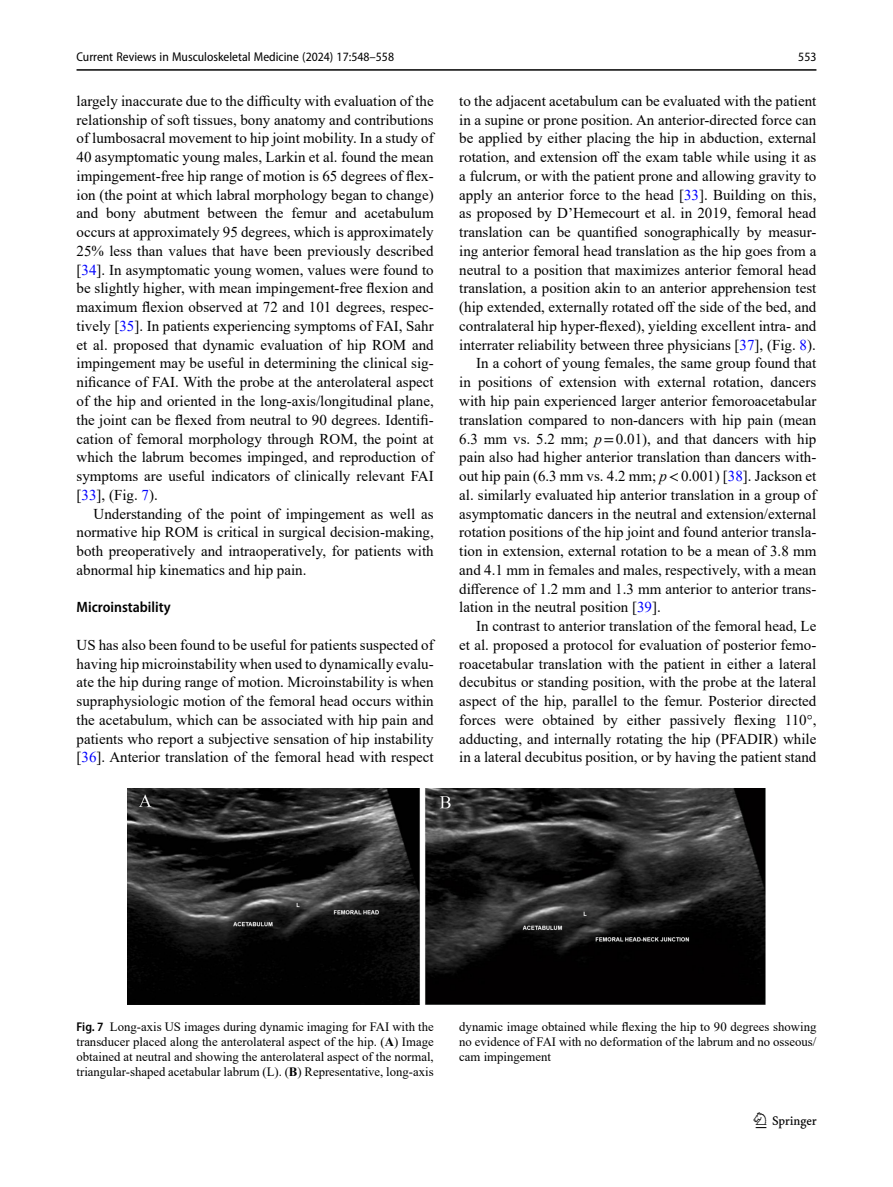
<style>
.page{position:relative;width:893px;height:1187px;background:#fff}
.page>*{position:absolute;margin:0;border:0;box-sizing:border-box;transform-origin:0 0}
.t1{font:22.5px "Springnew";color:#000}
.Body_Text{font:15px/18.8px "Times New Roman";color:#000;text-align:justify}
.Body_Text_Indent{font:15px/18.8px "Times New Roman";color:#000;text-align:justify}
.Head_3{font:600 semi-condensed 15px "Myriad Pro";color:#000}
.Figure_Caption{font:12.75px/15px "Times New Roman";color:#000;text-align:justify}
.t2{font:semi-condensed 12.75px "Myriad Pro";color:#000}
.s1{color:#00f}
.s2{font-style:italic}
.s3{font-family:"STIX"}
.s4{font-family:"Myriad Pro";font-weight:600;font-stretch:semi-condensed}
.s5{font-weight:700}
</style>
<div class="page">
<hr style="left:77px;top:69px;width:739px;height:2px;background:#000">
<img style="left:128px;top:788px;width:637px;height:216px">
<p class="t2" style="left:77px;top:49px;width:319px">Current Reviews in Musculoskeletal Medicine (2024) 17:548–558</p>
<p class="Body_Text" style="left:77px;top:91px;width:359px">largely inaccurate due to the difficulty with evaluation of the relationship of soft tissues, bony anatomy and contributions of lumbosacral movement to hip joint mobility. In a study of 40 asymptomatic young males, Larkin et al. found the mean impingement-free hip range of motion is 65 degrees of flex&shy;ion (the point at which labral morphology began to change) and bony abutment between the femur and acetabulum occurs at approximately 95 degrees, which is approximately 25% less than values that have been previously described [<span class="s1">34</span>]. In asymptomatic young women, values were found to be slightly higher, with mean impingement-free flexion and maximum flexion observed at 72 and 101 degrees, respec&shy;tively [<span class="s1">35</span>]. In patients experiencing symptoms of FAI, Sahr et al. proposed that dynamic evaluation of hip ROM and impingement may be useful in determining the clinical sig&shy;nificance of FAI. With the probe at the anterolateral aspect of the hip and oriented in the long-axis/longitudinal plane, the joint can be flexed from neutral to 90 degrees. Identifi&shy;cation of femoral morphology through ROM, the point at which the labrum becomes impinged, and reproduction of symptoms are useful indicators of clinically relevant FAI [<span class="s1">33</span>], (Fig. <span class="s1">7</span>).</p>
<p class="Body_Text_Indent" style="left:77px;top:503px;width:359px;text-indent:17px">Understanding of the point of impingement as well as normative hip ROM is critical in surgical decision-making, both preoperatively and intraoperatively, for patients with abnormal hip kinematics and hip pain.</p>
<p class="Head_3" style="left:77px;top:599px;width:96px">Microinstability</p>
<p class="Body_Text" style="left:77px;top:635px;width:359px">US has also been found to be useful for patients suspected of having hip microinstability when used to dynamically evalu&shy;ate the hip during range of motion. Microinstability is when supraphysiologic motion of the femoral head occurs within the acetabulum, which can be associated with hip pain and patients who report a subjective sensation of hip instability [<span class="s1">36</span>]. Anterior translation of the femoral head with respect</p>
<p class="t2" style="left:798px;top:49px;width:20px">553</p>
<p class="Body_Text" style="left:459px;top:91px;width:359px">to the adjacent acetabulum can be evaluated with the patient in a supine or prone position. An anterior-directed force can be applied by either placing the hip in abduction, external rotation, and extension off the exam table while using it as a fulcrum, or with the patient prone and allowing gravity to apply an anterior force to the head [<span class="s1">33</span>]. Building on this, as proposed by D’Hemecourt et al. in 2019, femoral head translation can be quantified sonographically by measur&shy;ing anterior femoral head translation as the hip goes from a neutral to a position that maximizes anterior femoral head translation, a position akin to an anterior apprehension test (hip extended, externally rotated off the side of the bed, and contralateral hip hyper-flexed), yielding excellent intra- and interrater reliability between three physicians [<span class="s1">37</span>], (Fig. <span class="s1">8</span>).</p>
<p class="Body_Text_Indent" style="left:459px;top:353px;width:359px;text-indent:17px">In a cohort of young females, the same group found that in positions of extension with external rotation, dancers with hip pain experienced larger anterior femoroacetabular translation compared to non-dancers with hip pain (mean 6.3 mm vs. 5.2 mm; <span class="s2">p</span><span class="s3">=</span>0.01), and that dancers with hip pain also had higher anterior translation than dancers with&shy;out hip pain (6.3 mm vs. 4.2 mm; <span class="s2">p</span><span class="s3">&lt;</span>0.001) [<span class="s1">38</span>]. Jackson et al. similarly evaluated hip anterior translation in a group of asymptomatic dancers in the neutral and extension/external rotation positions of the hip joint and found anterior transla&shy;tion in extension, external rotation to be a mean of 3.8 mm and 4.1 mm in females and males, respectively, with a mean difference of 1.2 mm and 1.3 mm anterior to anterior trans&shy;lation in the neutral position [<span class="s1">39</span>].</p>
<p class="Body_Text_Indent" style="left:459px;top:616px;width:359px;text-indent:17px">In contrast to anterior translation of the femoral head, Le et al. proposed a protocol for evaluation of posterior femo&shy;roacetabular translation with the patient in either a lateral decubitus or standing position, with the probe at the lateral aspect of the hip, parallel to the femur. Posterior directed forces were obtained by either passively flexing 110°, adducting, and internally rotating the hip (PFADIR) while in a lateral decubitus position, or by having the patient stand</p>
<p class="Figure_Caption" style="left:77px;top:1018px;width:359px"><span class="s4">Fig. 7</span> Long-axis US images during dynamic imaging for FAI with the transducer placed along the anterolateral aspect of the hip. (<span class="s5">A</span>) Image obtained at neutral and showing the anterolateral aspect of the normal, triangular-shaped acetabular labrum (L). (<span class="s5">B</span>) Representative, long-axis</p>
<p class="Figure_Caption" style="left:459px;top:1018px;width:359px">dynamic image obtained while flexing the hip to 90 degrees showing no evidence of FAI with no deformation of the labrum and no osseous/ cam impingement</p>
<h1 class="t1" style="left:756px;top:1107px;width:63px">1 3</h1>
</div>
